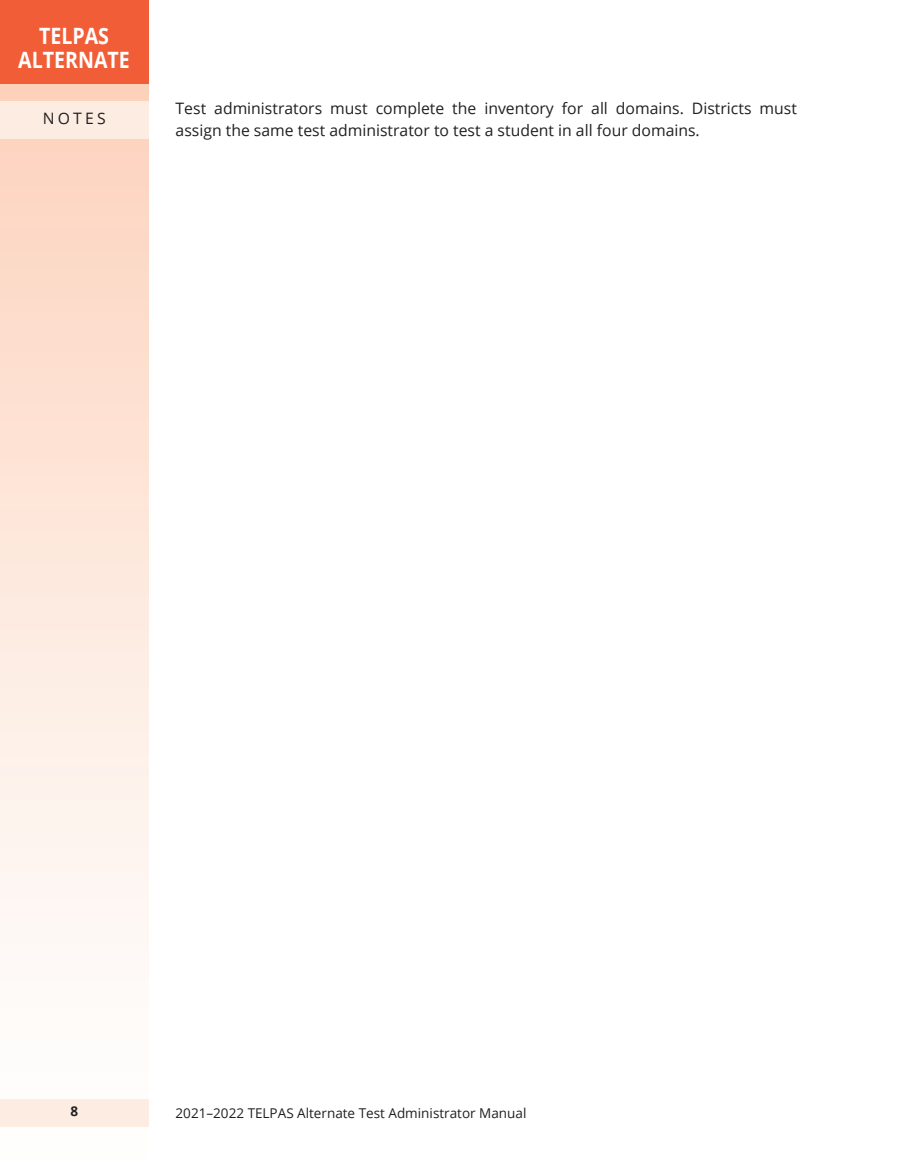
<style>
.page{position:relative;width:905px;height:1175px;background:#fff}
.page>*{position:absolute;margin:0;border:0;box-sizing:border-box;transform-origin:0 0}
.t1{font:700 22.5px/24px "Open Sans";color:#fff;text-align:center;scale:.87 1}
.t2{font:15.75px/21.8px "Open Sans";color:#231f20}
.t3{font:13.5px "Open Sans";color:#231f20}
.t4{font:700 13.5px "Open Sans";color:#231f20}
</style>
<div class="page">
<svg style="left:0;top:83px;width:148px;height:1044px"></svg>
<div style="left:0;top:101px;width:148px;height:38px;background:#fdece2"></div>
<div style="left:0;top:1099px;width:148px;height:27px;background:#fdece2"></div>
<div style="left:0;top:0;width:148px;height:83px;background:#f15d36"></div>
<h1 class="t1" style="left:18px;top:24px;width:130px">TELPAS<br>ALTERNATE</h1>
<p class="t2" style="left:43px;top:107px;width:64px">NOTES</p>
<p class="t2" style="left:176px;top:97px;width:623px">Test administrators must complete the inventory for all domains. Districts must assign the same test administrator to test a student in all four domains.</p>
<p class="t4" style="left:70px;top:1102px;width:9px">8</p>
<p class="t3" style="left:176px;top:1104px;width:352px">2021–2022 TELPAS Alternate Test Administrator Manual</p>
</div>
